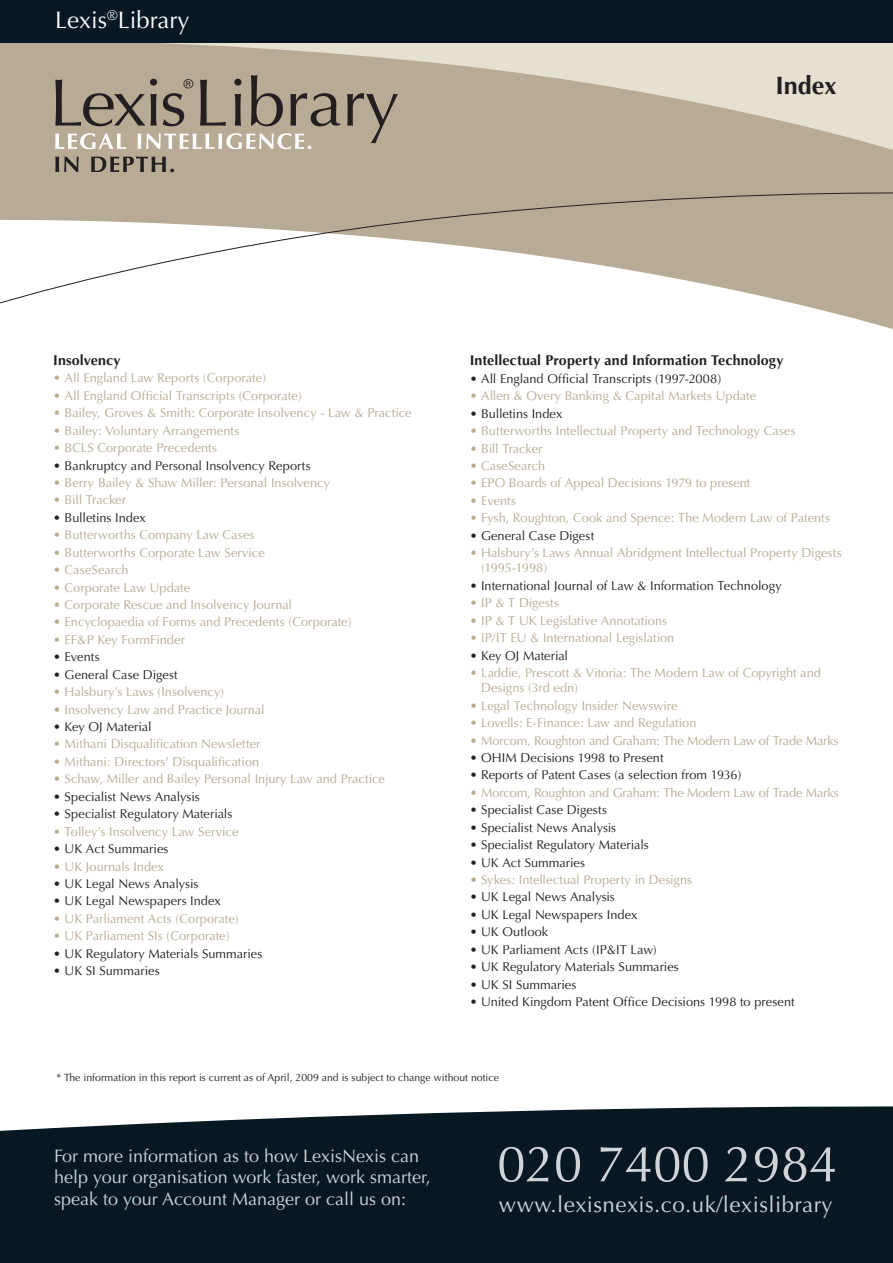
<style>
.page{position:relative;width:893px;height:1263px;background:#fff}
.page>*{position:absolute;margin:0;border:0;box-sizing:border-box;transform-origin:0 0}
.t1{font:51px "Optima";color:#d0d4d8}
.t2{font:700 25.2px "Optima";color:#231f20}
.t3{font:24px "Optima";color:#fff}
.t4{font:22.2px "Optima";letter-spacing:.02em;color:#d0d4d8}
.t5{font:18px/21.6px "Optima";color:#d0d4d8}
.t6{font:700 14.25px "Optima";letter-spacing:.005em;color:#231f20}
.t7{font:12.75px/15.3px "Optima";color:#b8ab95}
.t8{font:12.75px "Optima";color:#231f20}
.t9{font:10.5px "Optima";color:#231f20}
</style>
<div class="page">
<div style="left:0;top:1106px;width:893px;height:157px;background:#071822"></div>
<svg style="left:0;top:156px;width:893px;height:173px;fill:#b8ab95"></svg>
<svg style="left:0;top:43px;width:893px;height:113px;fill:#b8ab95"></svg>
<svg style="left:0;top:189px;width:893px;height:118px"></svg>
<div style="left:0;top:0;width:893px;height:43px;background:#071822"></div>
<svg style="left:55px;top:79px;width:102px;height:47px"></svg>
<svg style="left:163px;top:79px;width:30px;height:47px"></svg>
<svg style="left:200px;top:80px;width:26px;height:46px"></svg>
<svg style="left:234px;top:79px;width:7px;height:47px"></svg>
<svg style="left:251px;top:75px;width:32px;height:51px"></svg>
<svg style="left:290px;top:93px;width:50px;height:33px"></svg>
<svg style="left:347px;top:93px;width:51px;height:50px"></svg>
<svg style="left:55px;top:133px;width:71px;height:16px"></svg>
<svg style="left:137px;top:133px;width:174px;height:16px"></svg>
<svg style="left:55px;top:157px;width:24px;height:15px"></svg>
<svg style="left:91px;top:157px;width:83px;height:15px"></svg>
<h3 class="t3" style="left:55px;top:6px;width:136px">Lexis<sup>®</sup>Library</h3>
<h2 class="t2" style="left:775px;top:70px;width:63px">Index</h2>
<p class="t6" style="left:53px;top:352px;width:69px">Insolvency</p>
<p class="t7" style="left:53px;top:371px;width:214px">• All England Law Reports (Corporate)</p>
<p class="t7" style="left:53px;top:388px;width:250px">• All England Official Transcripts (Corporate)</p>
<p class="t7" style="left:53px;top:405px;width:360px">• Bailey, Groves &amp; Smith: Corporate Insolvency - Law &amp; Practice</p>
<p class="t7" style="left:53px;top:423px;width:188px">• Bailey: Voluntary Arrangements</p>
<p class="t7" style="left:53px;top:440px;width:165px">• BCLS Corporate Precedents</p>
<p class="t8" style="left:53px;top:458px;width:259px">• Bankruptcy and Personal Insolvency Reports</p>
<p class="t7" style="left:53px;top:475px;width:278px">• Berry Bailey &amp; Shaw Miller: Personal Insolvency</p>
<p class="t7" style="left:53px;top:493px;width:74px">• Bill Tracker</p>
<p class="t8" style="left:53px;top:510px;width:94px">• Bulletins Index</p>
<p class="t7" style="left:53px;top:527px;width:203px">• Butterworths Company Law Cases</p>
<p class="t7" style="left:53px;top:545px;width:213px">• Butterworths Corporate Law Service</p>
<p class="t7" style="left:53px;top:562px;width:77px">• CaseSearch</p>
<p class="t7" style="left:53px;top:580px;width:138px">• Corporate Law Update</p>
<p class="t7" style="left:53px;top:597px;width:240px">• Corporate Rescue and Insolvency Journal</p>
<p class="t7" style="left:53px;top:615px;width:300px">• Encyclopaedia of Forms and Precedents (Corporate)</p>
<p class="t7" style="left:53px;top:632px;width:133px">• EF&amp;P Key FormFinder</p>
<p class="t8" style="left:53px;top:650px;width:48px">• Events</p>
<p class="t8" style="left:53px;top:667px;width:126px">• General Case Digest</p>
<p class="t7" style="left:53px;top:684px;width:172px">• Halsbury’s Laws (Insolvency)</p>
<p class="t7" style="left:53px;top:702px;width:213px">• Insolvency Law and Practice Journal</p>
<p class="t8" style="left:53px;top:719px;width:100px">• Key OJ Material</p>
<p class="t7" style="left:53px;top:737px;width:209px">• Mithani Disqualification Newsletter</p>
<p class="t7" style="left:53px;top:754px;width:208px">• Mithani: Directors’ Disqualification</p>
<p class="t7" style="left:53px;top:771px;width:333px">• Schaw, Miller and Bailey Personal Injury Law and Practice</p>
<p class="t8" style="left:53px;top:789px;width:148px">• Specialist News Analysis</p>
<p class="t8" style="left:53px;top:806px;width:181px">• Specialist Regulatory Materials</p>
<p class="t7" style="left:53px;top:824px;width:187px">• Tolley’s Insolvency Law Service</p>
<p class="t8" style="left:53px;top:841px;width:117px">• UK Act Summaries</p>
<p class="t7" style="left:53px;top:859px;width:112px">• UK Journals Index</p>
<p class="t8" style="left:53px;top:876px;width:147px">• UK Legal News Analysis</p>
<p class="t8" style="left:53px;top:894px;width:169px">• UK Legal Newspapers Index</p>
<p class="t7" style="left:53px;top:911px;width:187px">• UK Parliament Acts (Corporate)</p>
<p class="t7" style="left:53px;top:928px;width:178px">• UK Parliament SIs (Corporate)</p>
<p class="t8" style="left:53px;top:946px;width:211px">• UK Regulatory Materials Summaries</p>
<p class="t8" style="left:53px;top:963px;width:108px">• UK SI Summaries</p>
<p class="t6" style="left:470px;top:352px;width:315px">Intellectual Property and Information Technology</p>
<p class="t8" style="left:470px;top:371px;width:253px">• All England Official Transcripts (1997-2008)</p>
<p class="t7" style="left:470px;top:388px;width:288px">• Allen &amp; Overy Banking &amp; Capital Markets Update</p>
<p class="t8" style="left:470px;top:406px;width:94px">• Bulletins Index</p>
<p class="t7" style="left:470px;top:423px;width:328px">• Butterworths Intellectual Property and Technology Cases</p>
<p class="t7" style="left:470px;top:441px;width:74px">• Bill Tracker</p>
<p class="t7" style="left:470px;top:458px;width:77px">• CaseSearch</p>
<p class="t7" style="left:470px;top:476px;width:282px">• EPO Boards of Appeal Decisions 1979 to present</p>
<p class="t7" style="left:470px;top:493px;width:48px">• Events</p>
<p class="t7" style="left:470px;top:510px;width:362px">• Fysh, Roughton, Cook and Spence: The Modern Law of Patents</p>
<p class="t8" style="left:470px;top:528px;width:126px">• General Case Digest</p>
<p class="t7" style="left:481px;top:545px;width:362px;text-indent:-11px">• Halsbury’s Laws Annual Abridgment Intellectual Property Digests (1995-1998)</p>
<p class="t8" style="left:470px;top:578px;width:314px">• International Journal of Law &amp; Information Technology</p>
<p class="t7" style="left:470px;top:595px;width:91px">• IP &amp; T Digests</p>
<p class="t7" style="left:470px;top:613px;width:199px">• IP &amp; T UK Legislative Annotations</p>
<p class="t7" style="left:470px;top:630px;width:206px">• IP/IT EU &amp; International Legislation</p>
<p class="t8" style="left:470px;top:648px;width:100px">• Key OJ Material</p>
<p class="t7" style="left:481px;top:665px;width:341px;text-indent:-11px">• Laddie, Prescott &amp; Vitoria: The Modern Law of Copyright and<br>Designs (3rd edn)</p>
<p class="t7" style="left:470px;top:698px;width:209px">• Legal Technology Insider Newswire</p>
<p class="t7" style="left:470px;top:715px;width:228px">• Lovells: E-Finance: Law and Regulation</p>
<p class="t7" style="left:470px;top:733px;width:371px">• Morcom, Roughton and Graham: The Modern Law of Trade Marks</p>
<p class="t8" style="left:470px;top:750px;width:195px">• OHIM Decisions 1998 to Present</p>
<p class="t8" style="left:470px;top:768px;width:273px">• Reports of Patent Cases (a selection from 1936)</p>
<p class="t7" style="left:470px;top:785px;width:371px">• Morcom, Roughton and Graham: The Modern Law of Trade Marks</p>
<p class="t8" style="left:470px;top:803px;width:139px">• Specialist Case Digests</p>
<p class="t8" style="left:470px;top:820px;width:148px">• Specialist News Analysis</p>
<p class="t8" style="left:470px;top:837px;width:181px">• Specialist Regulatory Materials</p>
<p class="t8" style="left:470px;top:855px;width:117px">• UK Act Summaries</p>
<p class="t7" style="left:470px;top:872px;width:224px">• Sykes: Intellectual Property in Designs</p>
<p class="t8" style="left:470px;top:890px;width:147px">• UK Legal News Analysis</p>
<p class="t8" style="left:470px;top:907px;width:169px">• UK Legal Newspapers Index</p>
<p class="t8" style="left:470px;top:925px;width:80px">• UK Outlook</p>
<p class="t8" style="left:470px;top:942px;width:189px">• UK Parliament Acts (IP&amp;IT Law)</p>
<p class="t8" style="left:470px;top:959px;width:211px">• UK Regulatory Materials Summaries</p>
<p class="t8" style="left:470px;top:977px;width:108px">• UK SI Summaries</p>
<p class="t8" style="left:470px;top:994px;width:326px">• United Kingdom Patent Office Decisions 1998 to present</p>
<p class="t9" style="left:56px;top:1072px;width:444px">* The information in this report is current as of April, 2009 and is subject to change without notice</p>
<h3 class="t5" style="left:54px;top:1145px;width:378px">For more information as to how LexisNexis can help your organisation work faster, work smarter, speak to your Account Manager or call us on:</h3>
<h1 class="t1" style="left:497px;top:1134px;width:342px">020 7400 2984</h1>
<h3 class="t4" style="left:499px;top:1192px;width:335px">www.lexisnexis.co.uk/lexislibrary</h3>
</div>
